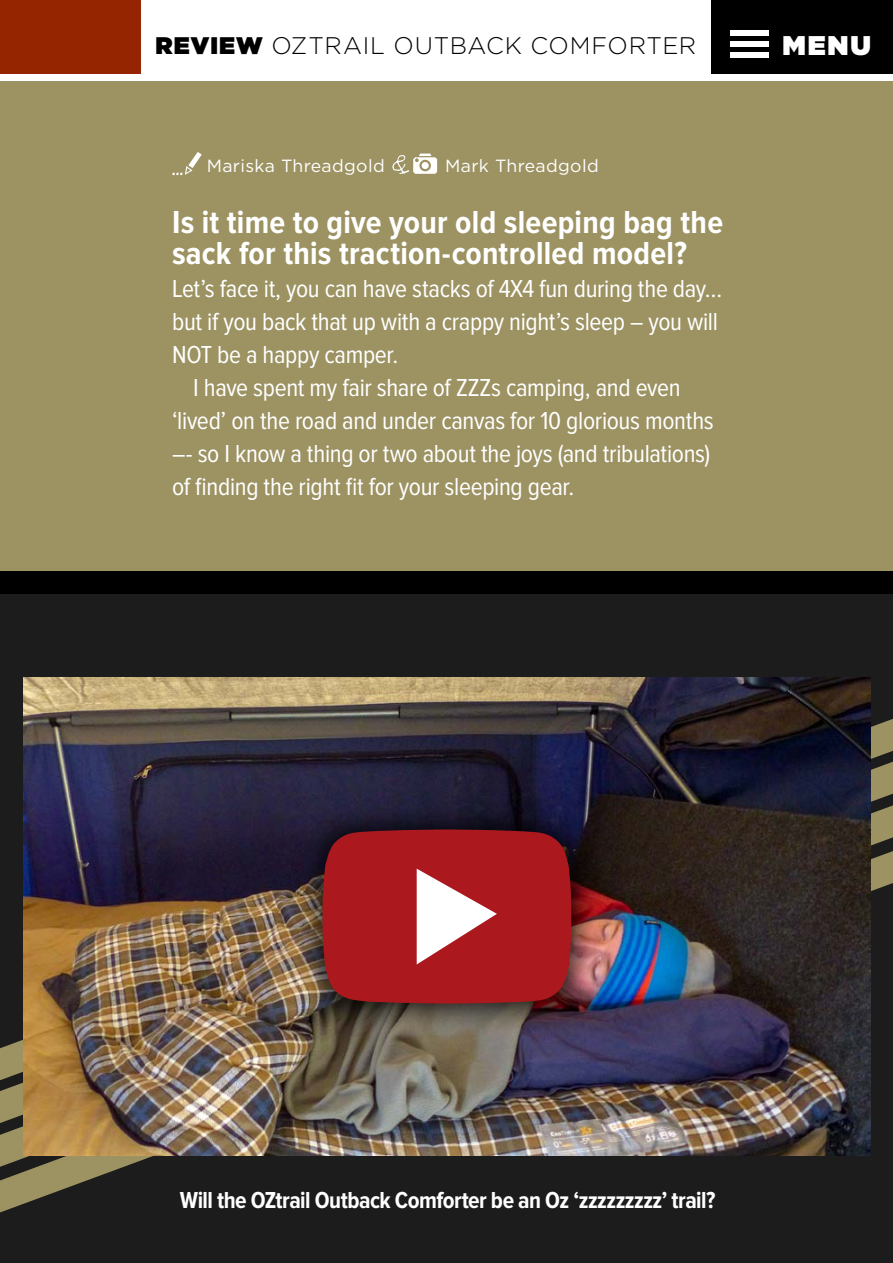
<style>
.page{position:relative;width:893px;height:1263px;background:#fff}
.page>*{position:absolute;margin:0;border:0;box-sizing:border-box;transform-origin:0 0}
.t1{font:700 33px/31.5px "Proxima Nova Cond";letter-spacing:.01em;color:#fff}
.t2{font:900 27px "Gotham";color:#fff}
.t3{font:25.5px "Proxima Nova Cond";letter-spacing:-.015em;color:#fff}
.t4{font:700 24px "Proxima Nova Cond";letter-spacing:-.025em;color:#fff}
.t5{font:300 24px "Gotham";letter-spacing:.025em;color:#000}
.t6{font:17.7px "Gotham";letter-spacing:.02em;color:#fff}
.s1{font-weight:900}
</style>
<div class="page">
<div style="left:0;top:594px;width:893px;height:669px;background:#1c1c1c"></div>
<div style="left:0;top:67px;width:893px;height:527px;background:#000"></div>
<svg style="left:0;top:1155px;width:871px;height:44px"></svg>
<svg style="left:0;top:677px;width:893px;height:435px"></svg>
<div style="left:0;top:44px;width:893px;height:526px;background:#9c9262"></div>
<svg style="left:172px;top:152px;width:30px;height:24px"></svg>
<svg style="left:392px;top:154px;width:45px;height:20px"></svg>
<img style="left:23px;top:678px;width:848px;height:477px">
<div style="left:292px;top:799px;width:310px;height:235px;background:#000;opacity:.75"></div>
<svg style="left:323px;top:829px;width:248px;height:174px;background:#ab2c31"></svg>
<div style="left:0;top:0;width:893px;height:81px;background:#fff"></div>
<div style="left:712px;top:0;width:181px;height:74px;background:#000"></div>
<div style="left:0;top:0;width:140px;height:74px;background:#952500"></div>
<div style="left:730px;top:30px;width:39px;height:5px;background:#fff"></div>
<div style="left:730px;top:41px;width:39px;height:6px;background:#fff"></div>
<div style="left:730px;top:52px;width:39px;height:6px;background:#fff"></div>
<p class="t5" style="left:156px;top:30px;width:542px"><span class="s1">REVIEW</span> OZTRAIL OUTBACK COMFORTER</p>
<p class="t2" style="left:783px;top:26px;width:90px">MENU</p>
<p class="t6" style="left:207px;top:154px;width:180px">Mariska Threadgold</p>
<p class="t6" style="left:445px;top:154px;width:155px">Mark Threadgold</p>
<p class="t1" style="left:172px;top:207px;width:553px">Is it time to give your old sleeping bag the sack for this traction-controlled model?</p>
<p class="t3" style="left:172px;top:277px;width:552px">Let’s face it, you can have stacks of 4X4 fun during the day…</p>
<p class="t3" style="left:172px;top:310px;width:547px">but if you back that up with a crappy night’s sleep – you will</p>
<p class="t3" style="left:172px;top:343px;width:228px">NOT be a happy camper.</p>
<p class="t3" style="left:193px;top:376px;width:489px">I have spent my fair share of ZZZs camping, and even</p>
<p class="t3" style="left:172px;top:409px;width:543px">‘lived’ on the road and under canvas for 10 glorious months</p>
<p class="t3" style="left:172px;top:442px;width:540px">–- so I know a thing or two about the joys (and tribulations)</p>
<p class="t3" style="left:172px;top:475px;width:404px">of finding the right fit for your sleeping gear.</p>
<p class="t4" style="left:180px;top:1187px;width:537px">Will the OZtrail Outback Comforter be an Oz ‘zzzzzzzzz’ trail?</p>
</div>
